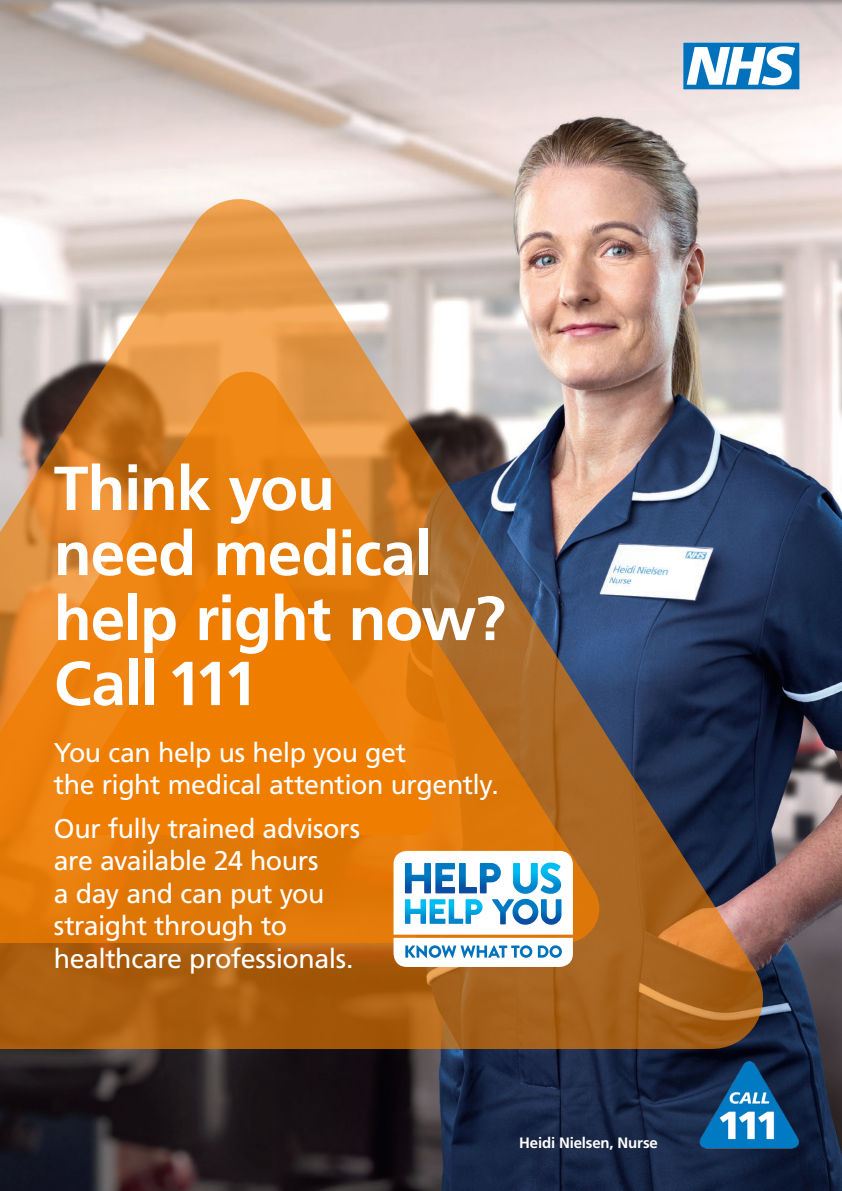
<style>
.page{position:relative;width:842px;height:1191px;background:#fff}
.page>*{position:absolute;margin:0;border:0;box-sizing:border-box;transform-origin:0 0}
.t1{font:700 62px/65px "Frutiger";letter-spacing:-.02em;color:#fff}
.t2{font:27px/32.4px "Frutiger";letter-spacing:-.015em;color:#fff}
.t3{font:700 15px "Frutiger";letter-spacing:-.01em;color:#fff}
</style>
<div class="page">
<img style="left:0;top:0;width:842px;height:1191px">
<img style="left:679px;top:1047px;width:140px;height:115px">
<svg style="left:683px;top:43px;width:116px;height:46px"></svg>
<img style="left:0;top:195px;width:767px;height:857px">
<svg style="left:0;top:369px;width:602px;height:576px;background:#c17a33"></svg>
<svg style="left:61px;top:533px;width:373px;height:303px;background:#ea7e08"></svg>
<svg style="left:393px;top:851px;width:180px;height:116px"></svg>
<p class="t1" style="left:54px;top:456px;width:453px">Think you<br>need medical help right now?<br>Call 111</p>
<p class="t2" style="left:54px;top:736px;width:446px">You can help us help you get<br>the right medical attention urgently.</p>
<p class="t2" style="left:54px;top:812px;width:308px">Our fully trained advisors are available 24 hours<br>a day and can put you straight through to healthcare professionals.</p>
<p class="t3" style="left:519px;top:1133px;width:140px">Heidi Nielsen, Nurse</p>
</div>
